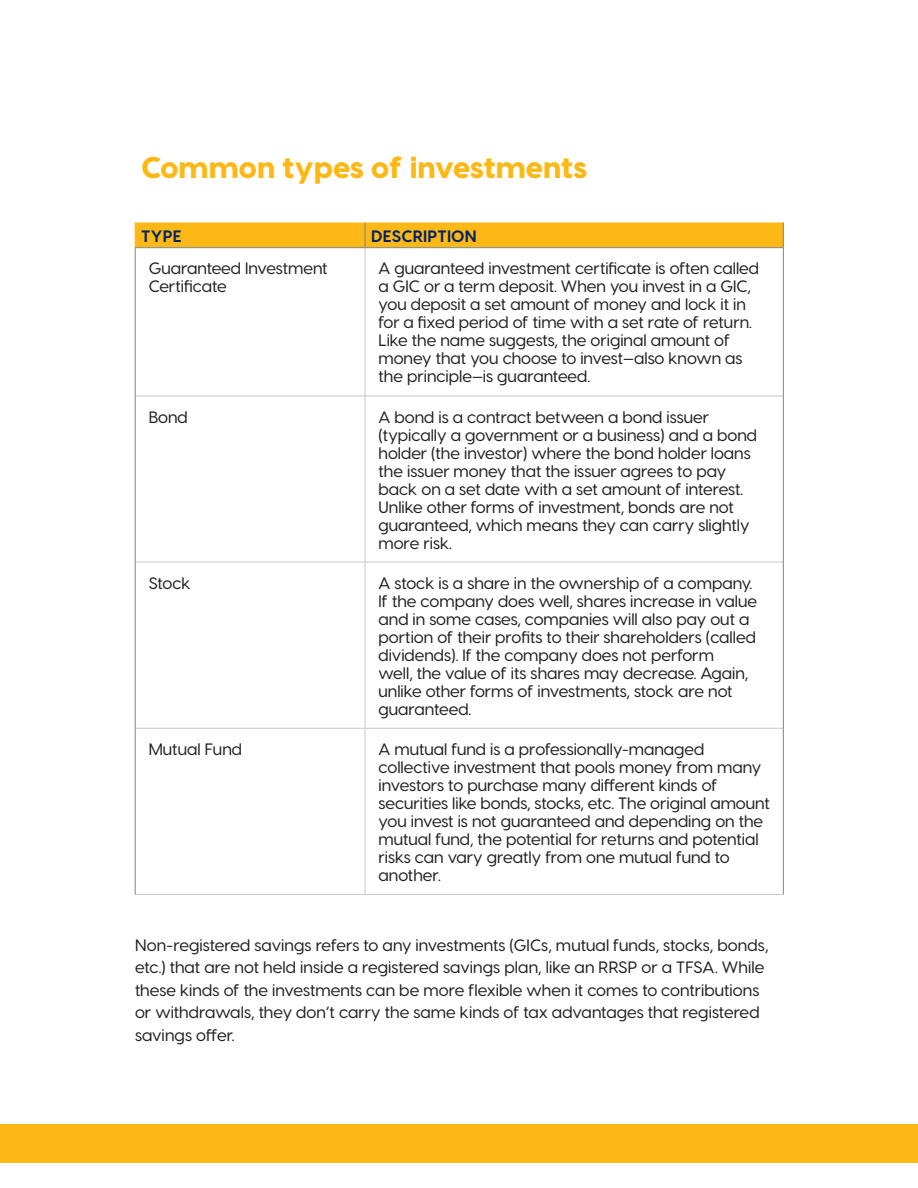
<style>
.page{position:relative;width:918px;height:1188px;background:#fff}
.page>*{position:absolute;margin:0;border:0;box-sizing:border-box;transform-origin:0 0}
.Subhead{font:800 30px "Visby CF";color:#fcb814}
.Body{font:500 16.5px/18px "Visby CF";color:#231f20}
.Minor_Subhead{font:700 16.5px "Visby CF";letter-spacing:.01em;color:#00226b}
</style>
<div class="page">
<div style="left:0;top:1124px;width:918px;height:39px;background:#fcb814"></div>
<svg style="left:136px;top:248px;width:647px;height:646px"></svg>
<div style="left:135px;top:222px;width:649px;height:25px;background:#fcb814"></div>
<hr style="left:365px;top:248px;width:1px;height:148px;background:#c7c8ca">
<hr style="left:135px;top:396px;width:230px;height:1px;background:#c7c8ca">
<hr style="left:365px;top:396px;width:418px;height:1px;background:#c7c8ca">
<hr style="left:365px;top:396px;width:1px;height:166px;background:#c7c8ca">
<hr style="left:135px;top:562px;width:230px;height:1px;background:#c7c8ca">
<hr style="left:365px;top:562px;width:418px;height:1px;background:#c7c8ca">
<hr style="left:365px;top:562px;width:1px;height:166px;background:#c7c8ca">
<hr style="left:135px;top:728px;width:230px;height:1px;background:#c7c8ca">
<hr style="left:365px;top:728px;width:418px;height:1px;background:#c7c8ca">
<hr style="left:365px;top:728px;width:1px;height:166px;background:#c7c8ca">
<hr style="left:135px;top:894px;width:230px;height:1px;background:#c7c8ca">
<hr style="left:365px;top:894px;width:419px;height:1px;background:#c7c8ca">
<hr style="left:135px;top:247px;width:230px;height:1px;background:#808285">
<hr style="left:135px;top:248px;width:1px;height:148px;background:#808285">
<hr style="left:365px;top:247px;width:419px;height:1px;background:#808285">
<hr style="left:783px;top:248px;width:1px;height:148px;background:#808285">
<hr style="left:135px;top:396px;width:1px;height:166px;background:#808285">
<hr style="left:783px;top:396px;width:1px;height:166px;background:#808285">
<hr style="left:135px;top:562px;width:1px;height:166px;background:#808285">
<hr style="left:783px;top:562px;width:1px;height:166px;background:#808285">
<hr style="left:135px;top:728px;width:1px;height:166px;background:#808285">
<hr style="left:783px;top:728px;width:1px;height:166px;background:#808285">
<p class="Subhead" style="left:141px;top:149px;width:448px">Common types of investments</p>
<p class="Minor_Subhead" style="left:141px;top:225px;width:42px">TYPE</p>
<p class="Minor_Subhead" style="left:371px;top:225px;width:107px">DESCRIPTION</p>
<p class="Body" style="left:149px;top:259px;width:180px">Guaranteed Investment<br>Certificate</p>
<p class="Body" style="left:379px;top:259px;width:382px">A guaranteed investment certificate is often called a GIC or a term deposit. When you invest in a GIC, you deposit a set amount of money and lock it in for a fixed period of time with a set rate of return.<br>Like the name suggests, the original amount of money that you choose to invest—also known as the principle—is guaranteed.</p>
<p class="Body" style="left:149px;top:408px;width:41px">Bond</p>
<p class="Body" style="left:379px;top:408px;width:380px">A bond is a contract between a bond issuer (typically a government or a business) and a bond holder (the investor) where the bond holder loans the issuer money that the issuer agrees to pay back on a set date with a set amount of interest.<br>Unlike other forms of investment, bonds are not guaranteed, which means they can carry slightly more risk.</p>
<p class="Body" style="left:149px;top:574px;width:43px">Stock</p>
<p class="Body" style="left:379px;top:574px;width:380px">A stock is a share in the ownership of a company.<br>If the company does well, shares increase in value and in some cases, companies will also pay out a portion of their profits to their shareholders (called dividends). If the company does not perform<br>well, the value of its shares may decrease. Again, unlike other forms of investments, stock are not guaranteed.</p>
<p class="Body" style="left:149px;top:740px;width:95px">Mutual Fund</p>
<p class="Body" style="left:379px;top:740px;width:393px">A mutual fund is a professionally-managed collective investment that pools money from many investors to purchase many different kinds of securities like bonds, stocks, etc. The original amount you invest is not guaranteed and depending on the mutual fund, the potential for returns and potential risks can vary greatly from one mutual fund to another.</p>
<p class="Body" style="left:135px;top:933px;width:635px;line-height:22.5px">Non-registered savings refers to any investments (GICs, mutual funds, stocks, bonds, etc.) that are not held inside a registered savings plan, like an RRSP or a TFSA. While these kinds of the investments can be more flexible when it comes to contributions or withdrawals, they don’t carry the same kinds of tax advantages that registered savings offer.</p>
</div>
